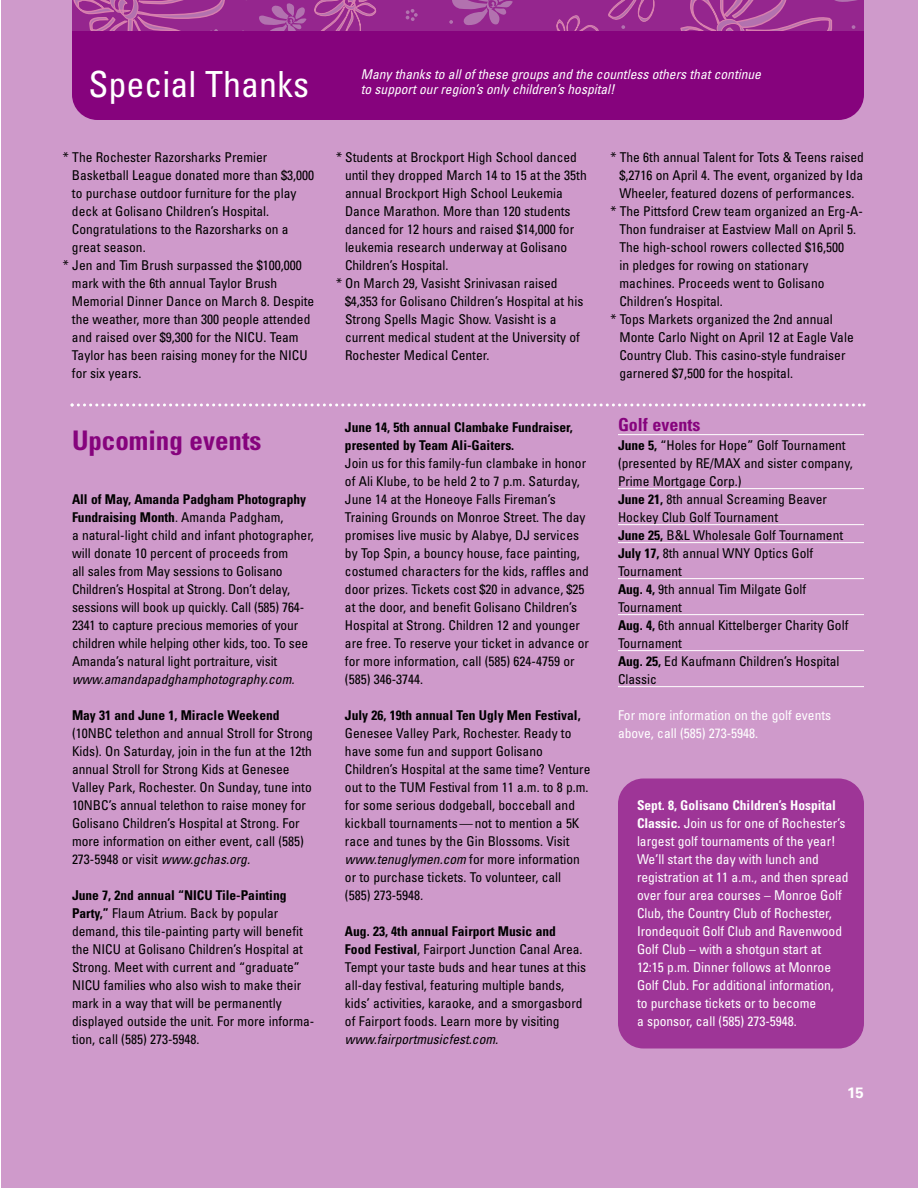
<style>
.page{position:relative;width:918px;height:1188px;background:#fff}
.page>*{position:absolute;margin:0;border:0;box-sizing:border-box;transform-origin:0 0}
.t1{font:condensed 36px "Univers";color:#fff}
.t2{font:700 condensed 27px "Univers";color:#86037d}
.t3{font:700 condensed 18px "Univers";color:#86037d}
.t4{font:700 15px "Univers";color:#fff}
.t5{font:condensed 13.5px/18px "Univers";color:#000}
.t6{font:condensed 13.5px/18px "Univers";color:#fff}
.t7{font:700 condensed 13.5px/18px "Univers";color:#000}
.t8{font:italic condensed 13.5px/15px "Univers";color:#fff}
.t9{font:italic condensed 13.5px "Univers";color:#000}
.s1{font-weight:700}
.s2{font-style:italic}
</style>
<div class="page">
<div style="left:1px;top:0;width:917px;height:1188px;background:#cf9acb"></div>
<div style="left:72px;top:31px;width:792px;height:89px;background:#86037d"></div>
<div style="left:72px;top:0;width:792px;height:31px;background:#95268e"></div>
<svg style="left:259px;top:3px;width:48px;height:28px"></svg>
<svg style="left:314px;top:0;width:63px;height:31px"></svg>
<svg style="left:72px;top:0;width:154px;height:32px"></svg>
<svg style="left:406px;top:9px;width:12px;height:12px"></svg>
<svg style="left:449px;top:0;width:64px;height:25px"></svg>
<svg style="left:550px;top:15px;width:49px;height:17px"></svg>
<svg style="left:680px;top:0;width:177px;height:31px"></svg>
<svg style="left:608px;top:0;width:47px;height:29px"></svg>
<hr style="left:618px;top:434px;width:246px;height:1px;background:#fff">
<hr style="left:618px;top:488px;width:246px;height:1px;background:#fff">
<hr style="left:618px;top:524px;width:246px;height:1px;background:#fff">
<hr style="left:618px;top:542px;width:246px;height:1px;background:#fff">
<hr style="left:618px;top:578px;width:246px;height:1px;background:#fff">
<hr style="left:618px;top:614px;width:246px;height:1px;background:#fff">
<hr style="left:618px;top:650px;width:246px;height:1px;background:#fff">
<hr style="left:618px;top:686px;width:246px;height:1px;background:#fff">
<svg style="left:70px;top:404px;width:796px;height:2px"></svg>
<div style="left:618px;top:778px;width:246px;height:270px;background:#9e3597;border-radius:26px"></div>
<h1 class="t1" style="left:88px;top:71px;width:222px">Special Thanks</h1>
<p class="t5" style="left:63px;top:149px;width:206px">* The Rochester Razorsharks Premier</p>
<p class="t5" style="left:72px;top:167px;width:244px">Basketball League donated more than $3,000</p>
<p class="t5" style="left:72px;top:185px;width:226px">to purchase outdoor furniture for the play</p>
<p class="t5" style="left:72px;top:203px;width:199px">deck at Golisano Children’s Hospital.</p>
<p class="t5" style="left:72px;top:221px;width:218px">Congratulations to the Razorsharks on a</p>
<p class="t5" style="left:72px;top:239px;width:75px">great season.</p>
<p class="t5" style="left:63px;top:257px;width:240px">* Jen and Tim Brush surpassed the $100,000</p>
<p class="t5" style="left:72px;top:275px;width:207px">mark with the 6th annual Taylor Brush</p>
<p class="t5" style="left:72px;top:293px;width:244px">Memorial Dinner Dance on March 8. Despite</p>
<p class="t5" style="left:72px;top:311px;width:240px">the weather, more than 300 people attended</p>
<p class="t5" style="left:72px;top:329px;width:228px">and raised over $9,300 for the NICU. Team</p>
<p class="t5" style="left:72px;top:347px;width:237px">Taylor has been raising money for the NICU</p>
<p class="t5" style="left:72px;top:365px;width:71px">for six years.</p>
<h2 class="t2" style="left:72px;top:431px;width:191px">Upcoming events</h2>
<p class="t5" style="left:72px;top:491px;width:243px"><span class="s1">All of May, Amanda Padgham Photography Fundraising Month</span>. Amanda Padgham,<br>a natural-light child and infant photographer, will donate 10 percent of proceeds from<br>all sales from May sessions to Golisano Children’s Hospital at Strong. Don’t delay, sessions will book up quickly. Call (585) 764- 2341 to capture precious memories of your children while helping other kids, too. To see Amanda’s natural light portraiture, visit</p>
<p class="t9" style="left:72px;top:674px;width:224px">www.amandapadghamphotography.com.</p>
<p class="t7" style="left:72px;top:708px;width:209px">May 31 and June 1, Miracle Weekend</p>
<p class="t5" style="left:72px;top:725px;width:242px">(10NBC telethon and annual Stroll for Strong Kids). On Saturday, join in the fun at the 12th annual Stroll for Strong Kids at Genesee Valley Park, Rochester. On Sunday, tune into 10NBC’s annual telethon to raise money for Golisano Children’s Hospital at Strong. For more information on either event, call (585)<br>273-5948 or visit <span class="s2">www.gchas.org.</span></p>
<p class="t5" style="left:72px;top:887px;width:244px"><span class="s1">June 7, 2nd annual “NICU Tile-Painting Party,”</span> Flaum Atrium. Back by popular demand, this tile-painting party will benefit the NICU at Golisano Children’s Hospital at Strong. Meet with current and “graduate” NICU families who also wish to make their mark in a way that will be permanently displayed outside the unit. For more informa&shy;tion, call (585) 273-5948.</p>
<p class="t8" style="left:361px;top:68px;width:402px">Many thanks to all of these groups and the countless others that continue to support our region’s only children’s hospital!</p>
<p class="t5" style="left:336px;top:149px;width:242px">* Students at Brockport High School danced</p>
<p class="t5" style="left:345px;top:167px;width:243px">until they dropped March 14 to 15 at the 35th</p>
<p class="t5" style="left:345px;top:185px;width:219px">annual Brockport High School Leukemia</p>
<p class="t5" style="left:345px;top:203px;width:227px">Dance Marathon. More than 120 students</p>
<p class="t5" style="left:345px;top:221px;width:231px">danced for 12 hours and raised $14,000 for</p>
<p class="t5" style="left:345px;top:239px;width:224px">leukemia research underway at Golisano</p>
<p class="t5" style="left:345px;top:257px;width:105px">Children’s Hospital.</p>
<p class="t5" style="left:336px;top:275px;width:223px">* On March 29, Vasisht Srinivasan raised</p>
<p class="t5" style="left:345px;top:293px;width:240px">$4,353 for Golisano Children’s Hospital at his</p>
<p class="t5" style="left:345px;top:311px;width:213px">Strong Spells Magic Show. Vasisht is a</p>
<p class="t5" style="left:345px;top:329px;width:236px">current medical student at the University of</p>
<p class="t5" style="left:345px;top:347px;width:146px">Rochester Medical Center.</p>
<p class="t7" style="left:345px;top:420px;width:229px">June 14, 5th annual Clambake Fundraiser, presented by Team Ali-Gaiters.</p>
<p class="t5" style="left:345px;top:455px;width:246px">Join us for this family-fun clambake in honor of Ali Klube, to be held 2 to 7 p.m. Saturday, June 14 at the Honeoye Falls Fireman’s Training Grounds on Monroe Street. The day promises live music by Alabye, DJ services by Top Spin, a bouncy house, face painting, costumed characters for the kids, raffles and door prizes. Tickets cost $20 in advance, $25 at the door, and benefit Golisano Children’s Hospital at Strong. Children 12 and younger are free. To reserve your ticket in advance or for more information, call (585) 624-4759 or (585) 346-3744.</p>
<p class="t7" style="left:345px;top:708px;width:237px">July 26, 19th annual Ten Ugly Men Festival,</p>
<p class="t5" style="left:345px;top:725px;width:247px">Genesee Valley Park, Rochester. Ready to have some fun and support Golisano Children’s Hospital at the same time? Venture out to the TUM Festival from 11 a.m. to 8 p.m. for some serious dodgeball, bocceball and kickball tournaments — not to mention a 5K race and tunes by the Gin Blossoms. Visit <span class="s2">www.tenuglymen.com</span> for more information or to purchase tickets. To volunteer, call<br>(585) 273-5948<span class="s2">.</span></p>
<p class="t5" style="left:345px;top:923px;width:243px"><span class="s1">Aug. 23, 4th annual Fairport Music and<br>Food Festival</span>, Fairport Junction Canal Area.<br>Tempt your taste buds and hear tunes at this all-day festival, featuring multiple bands, kids’ activities, karaoke, and a smorgasbord of Fairport foods. Learn more by visiting</p>
<p class="t9" style="left:345px;top:1034px;width:155px">www.fairportmusicfest.com.</p>
<p class="t5" style="left:610px;top:149px;width:255px">* The 6th annual Talent for Tots &amp; Teens raised</p>
<p class="t5" style="left:619px;top:167px;width:245px">$,2716 on April 4. The event, organized by Ida</p>
<p class="t5" style="left:619px;top:185px;width:236px">Wheeler, featured dozens of performances.</p>
<p class="t5" style="left:610px;top:203px;width:254px">* The Pittsford Crew team organized an Erg-A-</p>
<p class="t5" style="left:619px;top:221px;width:238px">Thon fundraiser at Eastview Mall on April 5.</p>
<p class="t5" style="left:619px;top:239px;width:226px">The high-school rowers collected $16,500</p>
<p class="t5" style="left:619px;top:257px;width:190px">in pledges for rowing on stationary</p>
<p class="t5" style="left:619px;top:275px;width:207px">machines. Proceeds went to Golisano</p>
<p class="t5" style="left:619px;top:293px;width:105px">Children’s Hospital.</p>
<p class="t5" style="left:610px;top:311px;width:224px">* Tops Markets organized the 2nd annual</p>
<p class="t5" style="left:619px;top:329px;width:236px">Monte Carlo Night on April 12 at Eagle Vale</p>
<p class="t5" style="left:619px;top:347px;width:228px">Country Club. This casino-style fundraiser</p>
<p class="t5" style="left:619px;top:365px;width:175px">garnered $7,500 for the hospital.</p>
<h3 class="t3" style="left:618px;top:418px;width:84px">Golf events</h3>
<p class="t5" style="left:618px;top:437px;width:236px"><span class="s1">June 5,</span> “Holes for Hope” Golf Tournament (presented by RE/MAX and sister company,<br>Prime Mortgage Corp.)<br><span class="s1">June 21,</span> 8th annual Screaming Beaver<br>Hockey Club Golf Tournament<br><span class="s1">June 25,</span> B&amp;L Wholesale Golf Tournament<br><span class="s1">July 17,</span> 8th annual WNY Optics Golf<br>Tournament<br><span class="s1">Aug. 4,</span> 9th annual Tim Milgate Golf<br>Tournament<br><span class="s1">Aug. 4,</span> 6th annual Kittelberger Charity Golf<br>Tournament<br><span class="s1">Aug. 25,</span> Ed Kaufmann Children’s Hospital<br>Classic</p>
<p class="t6" style="left:618px;top:707px;width:215px">For more information on the golf events above, call (585) 273-5948.</p>
<p class="t6" style="left:637px;top:797px;width:213px"><span class="s1">Sept. 8, Golisano Children’s Hospital Classic.</span> Join us for one of Rochester’s largest golf tournaments of the year!<br>We’ll start the day with lunch and registration at 11 a.m., and then spread over four area courses – Monroe Golf Club, the Country Club of Rochester, Irondequoit Golf Club and Ravenwood Golf Club – with a shotgun start at 12:15 p.m. Dinner follows at Monroe Golf Club. For additional information,<br>to purchase tickets or to become<br>a sponsor, call (585) 273-5948.</p>
<p class="t4" style="left:847px;top:1087px;width:18px">15</p>
</div>
